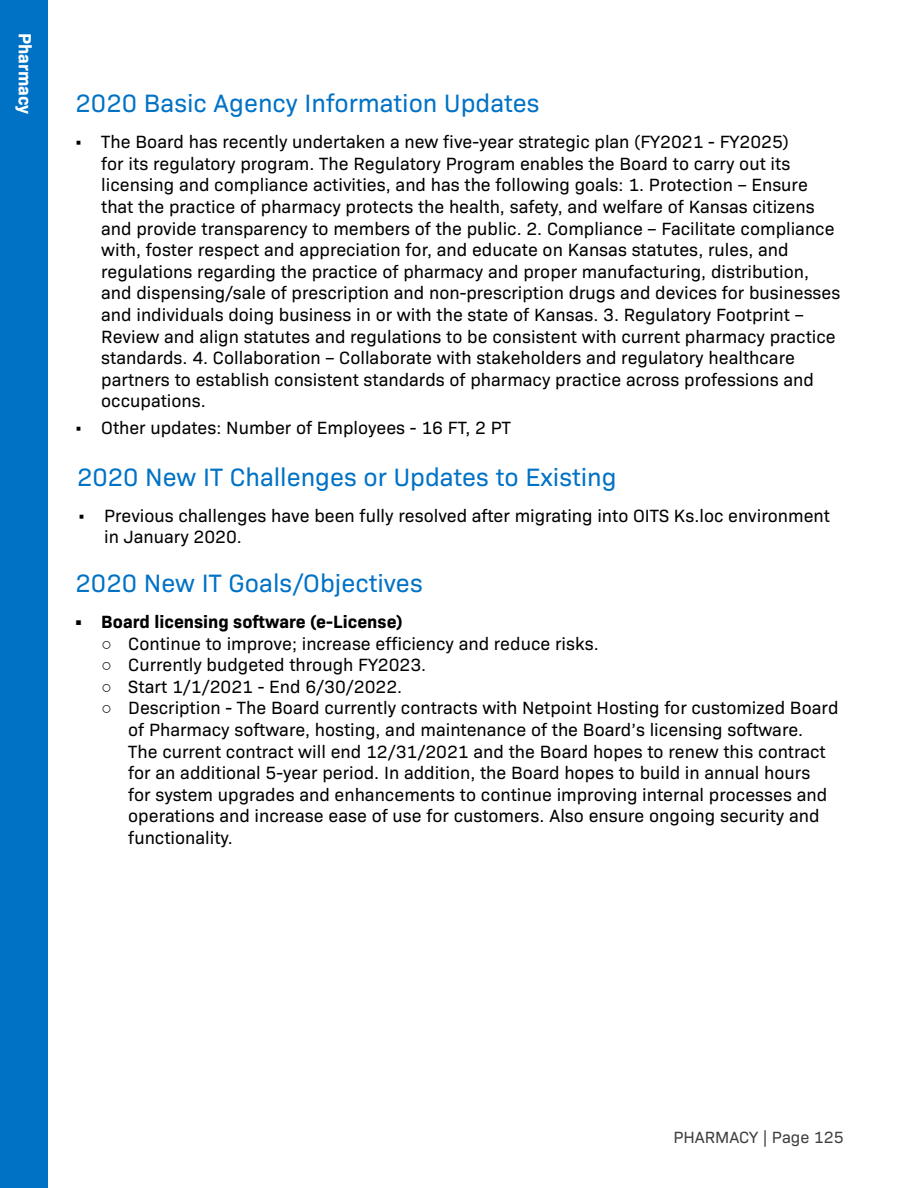
<style>
.page{position:relative;width:918px;height:1188px;background:#fff}
.page>*{position:absolute;margin:0;border:0;box-sizing:border-box;transform-origin:0 0}
.t1{font:25.5px "Bio Sans";color:#0072c6}
.t2{font:18px/21.6px "Bio Sans";color:#000}
.t3{font:700 18px "Bio Sans";color:#000}
.t4{font:700 18px "Bio Sans";color:#fff}
.t5{font:16.5px "Bio Sans";color:#404042}
.s1{font-family:"Arial"}
</style>
<div class="page">
<div style="left:0;top:0;width:48px;height:1188px;background:#0072c6"></div>
<p class="t4" style="left:39px;top:33px;width:83px;rotate:90deg">Pharmacy</p>
<p class="t1" style="left:76px;top:85px;width:465px">2020 Basic Agency Information Updates</p>
<p class="t2" style="left:101px;top:130px;width:741px;text-indent:-27px">• The Board has recently undertaken a new five-year strategic plan (FY2021 - FY2025)<br>for its regulatory program. The Regulatory Program enables the Board to carry out its licensing and compliance activities, and has the following goals: 1. Protection – Ensure that the practice of pharmacy protects the health, safety, and welfare of Kansas citizens and provide transparency to members of the public. 2. Compliance – Facilitate compliance with, foster respect and appreciation for, and educate on Kansas statutes, rules, and regulations regarding the practice of pharmacy and proper manufacturing, distribution, and dispensing/sale of prescription and non-prescription drugs and devices for businesses and individuals doing business in or with the state of Kansas. 3. Regulatory Footprint – Review and align statutes and regulations to be consistent with current pharmacy practice standards. 4. Collaboration – Collaborate with stakeholders and regulatory healthcare partners to establish consistent standards of pharmacy practice across professions and occupations.</p>
<p class="t2" style="left:74px;top:416px;width:438px">• Other updates: Number of Employees - 16 FT, 2 PT</p>
<p class="t1" style="left:77px;top:458px;width:541px">2020 New IT Challenges or Updates to Existing</p>
<p class="t2" style="left:104px;top:503px;width:727px;text-indent:-27px">• Previous challenges have been fully resolved after migrating into OITS Ks.loc environment in January 2020.</p>
<p class="t1" style="left:76px;top:564px;width:349px">2020 New IT Goals/Objectives</p>
<p class="t3" style="left:74px;top:608px;width:330px">• Board licensing software (e-License)</p>
<p class="t2" style="left:101px;top:631px;width:499px"><span class="s1">○</span> Continue to improve; increase efficiency and reduce risks.</p>
<p class="t2" style="left:101px;top:653px;width:327px"><span class="s1">○</span> Currently budgeted through FY2023.</p>
<p class="t2" style="left:101px;top:674px;width:302px"><span class="s1">○</span> Start 1/1/2021 - End 6/30/2022.</p>
<p class="t2" style="left:128px;top:696px;width:712px;text-indent:-27px"><span class="s1">○</span> Description - The Board currently contracts with Netpoint Hosting for customized Board of Pharmacy software, hosting, and maintenance of the Board’s licensing software.<br>The current contract will end 12/31/2021 and the Board hopes to renew this contract for an additional 5-year period. In addition, the Board hopes to build in annual hours<br>for system upgrades and enhancements to continue improving internal processes and operations and increase ease of use for customers. Also ensure ongoing security and functionality.</p>
<p class="t5" style="left:674px;top:1125px;width:172px">PHARMACY | Page 125</p>
</div>
